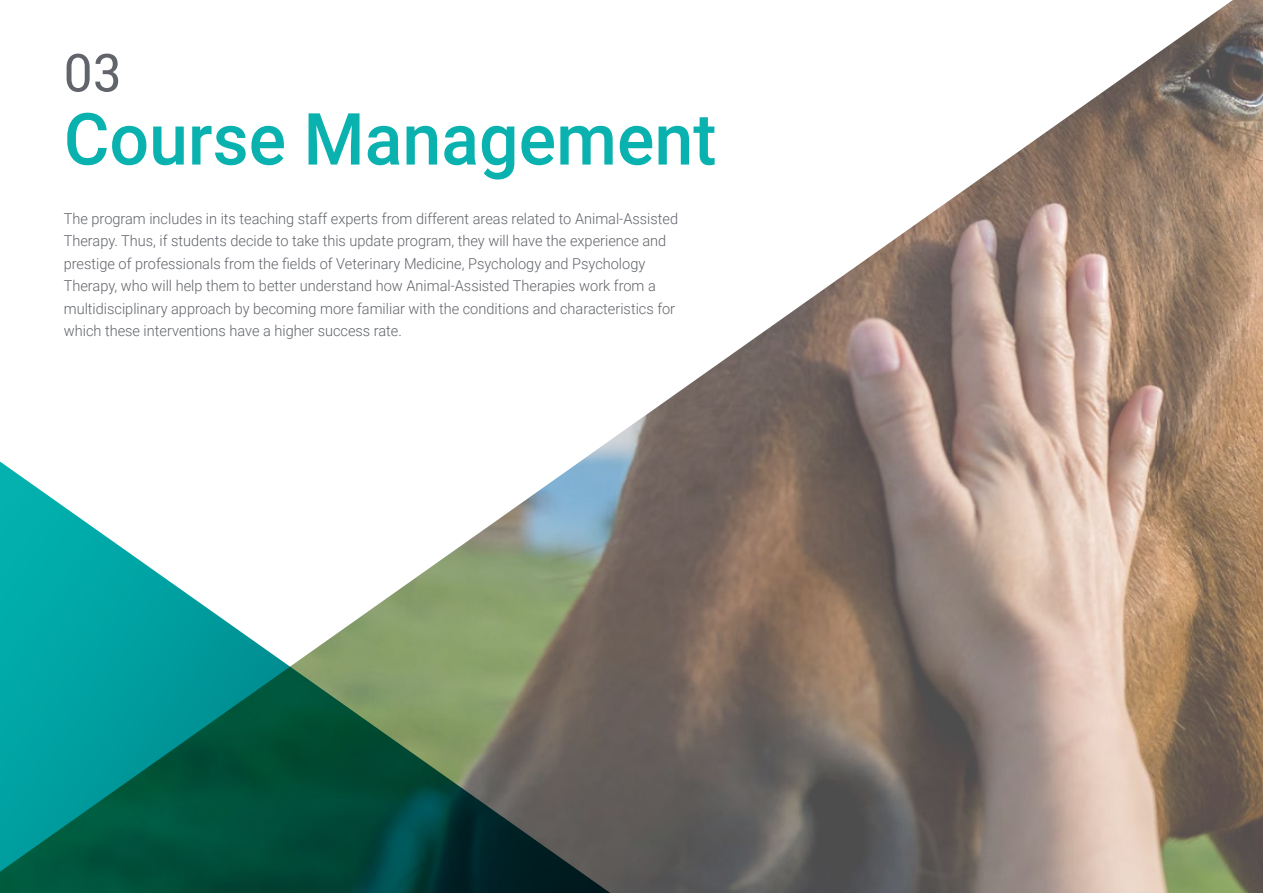
<style>
.page{position:relative;width:1263px;height:893px;background:#fff}
.page>*{position:absolute;margin:0;border:0;box-sizing:border-box;transform-origin:0 0}
.t1{font:500 72px "Roboto";color:#09b2af}
.t2{font:52.5px "Roboto";color:#61646a}
.t3{font:300 15px/22.5px "Roboto";color:#61646a}
</style>
<div class="page">
<img style="left:602px;top:0;width:661px;height:893px">
<svg style="left:0;top:446px;width:640px;height:447px"></svg>
<h2 class="t2" style="left:64px;top:36px;width:59px">03</h2>
<h1 class="t1" style="left:64px;top:89px;width:654px">Course Management</h1>
<p class="t3" style="left:64px;top:207px;width:616px">The program includes in its teaching staff experts from different areas related to Animal-Assisted Therapy. Thus, if students decide to take this update program, they will have the experience and prestige of professionals from the fields of Veterinary Medicine, Psychology and Psychology Therapy, who will help them to better understand how Animal-Assisted Therapies work from a multidisciplinary approach by becoming more familiar with the conditions and characteristics for which these interventions have a higher success rate.</p>
</div>
